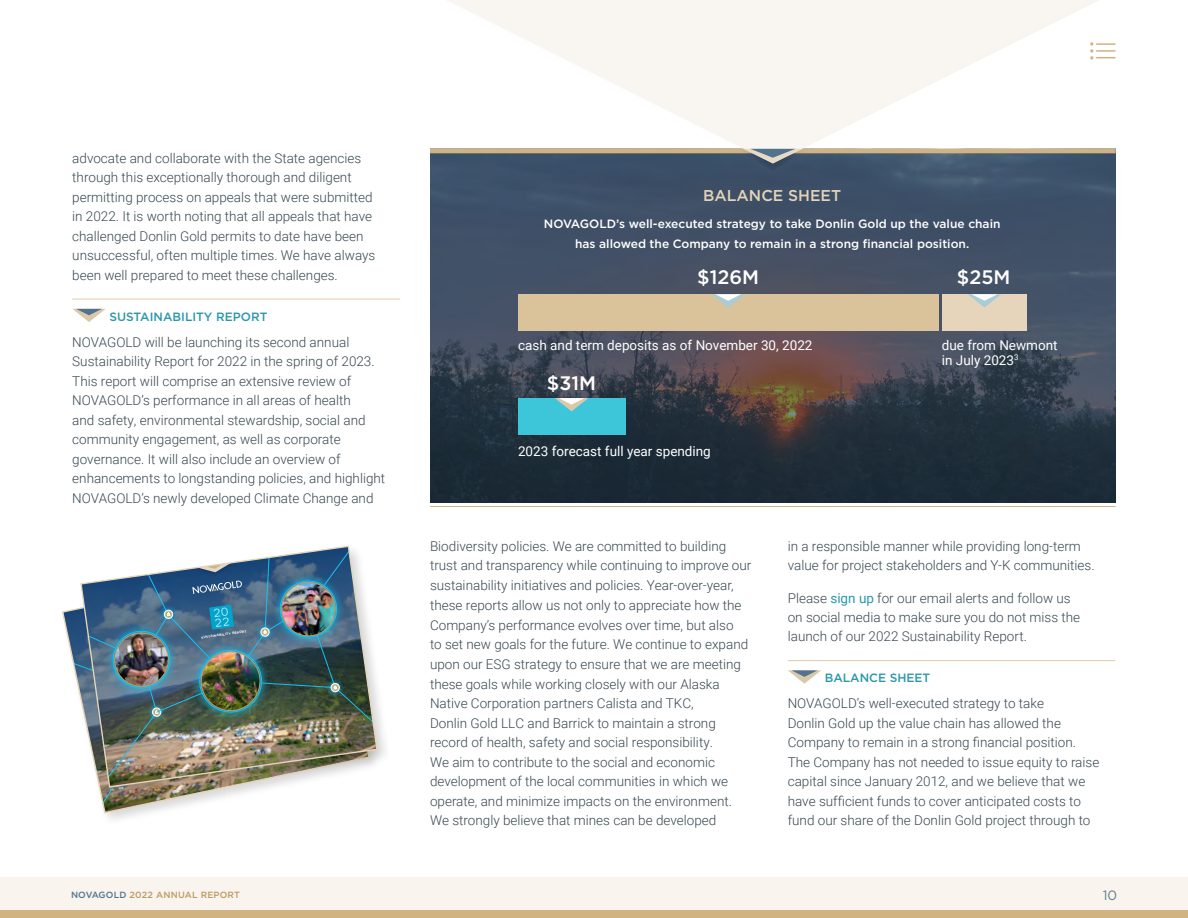
<style>
.page{position:relative;width:1188px;height:918px;background:#fff}
.page>*{position:absolute;margin:0;border:0;box-sizing:border-box;transform-origin:0 0}
.t1{font:500 19.5px "Gotham";color:#fff}
.t2{font:500 15.6px "Gotham";color:#e4d4b8}
.t3{font:300 13.5px/19.5px "Roboto";color:#374851}
.t4{font:13.5px/15px "Roboto";color:#fff}
.t5{font:13.5px "Gotham";color:#617e8c}
.t6{font:500 12px/19.5px "Gotham";color:#fff;text-align:center}
.t7{font:500 12px "Gotham";color:#2b97aa}
.t8{font:11.1px/9.6px "Novecentosanswide";color:#fff}
.t9{font:500 9px "Gotham";letter-spacing:.02em;color:#bd9961}
.t10{font:700 3.15px "Gotham";color:#fff}
.s1{font-weight:400;color:#2b97aa}
.s2{color:#52738f}
</style>
<div class="page">
<div style="left:0;top:878px;width:1188px;height:40px;background:#f9f4ee"></div>
<div style="left:0;top:910px;width:1188px;height:8px;background:#d0b381"></div>
<svg style="left:430px;top:153px;width:686px;height:350px;background:#394454"></svg>
<hr style="left:430px;top:149px;width:686px;height:4px;background:#d0b381">
<hr style="left:72px;top:299px;width:328px;height:1px;background:#e0ccac">
<svg style="left:73px;top:309px;width:32px;height:13px"></svg>
<div style="left:78px;top:544px;width:313px;height:257px;background:#000;opacity:.15"></div>
<svg style="left:63px;top:546px;width:314px;height:267px"></svg>
<img style="left:80px;top:545px;width:298px;height:243px">
<hr style="left:788px;top:660px;width:327px;height:1px;background:#e0ccac">
<svg style="left:788px;top:670px;width:33px;height:14px"></svg>
<div style="left:942px;top:294px;width:84px;height:36px;background:#e6d5bb"></div>
<div style="left:518px;top:294px;width:420px;height:36px;background:#dac29a"></div>
<div style="left:518px;top:398px;width:107px;height:36px;background:#3dc5da"></div>
<svg style="left:712px;top:294px;width:33px;height:14px"></svg>
<svg style="left:555px;top:398px;width:33px;height:13px"></svg>
<svg style="left:968px;top:294px;width:33px;height:14px"></svg>
<hr style="left:430px;top:506px;width:686px;height:1px;background:#d0b381">
<svg style="left:446px;top:0;width:654px;height:163px;fill:#f9f6f1"></svg>
<svg style="left:737px;top:149px;width:72px;height:22px;background:#5f6d7b"></svg>
<svg style="left:1090px;top:42px;width:25px;height:18px"></svg>
<p class="t3" style="left:72px;top:148px;width:305px">advocate and collaborate with the State agencies through this exceptionally thorough and diligent permitting process on appeals that were submitted in 2022. It is worth noting that all appeals that have challenged Donlin Gold permits to date have been unsuccessful, often multiple times. We have always been well prepared to meet these challenges.</p>
<p class="t7" style="left:109px;top:309px;width:160px">SUSTAINABILITY REPORT</p>
<p class="t3" style="left:72px;top:332px;width:315px">NOVAGOLD will be launching its second annual Sustainability Report for 2022 in the spring of 2023.<br>This report will comprise an extensive review of NOVAGOLD’s performance in all areas of health<br>and safety, environmental stewardship, social and community engagement, as well as corporate governance. It will also include an overview of enhancements to longstanding policies, and highlight NOVAGOLD’s newly developed Climate Change and</p>
<p class="t8" style="left:213px;top:609px;width:16px;rotate:-8deg">20<br>22</p>
<p class="t8" style="left:196px;top:628px;width:16px;rotate:-12deg">20<br>22</p>
<p class="t10" style="left:201px;top:635px;width:47px;rotate:-8deg">SUSTAINABILITY REPORT</p>
<p class="t2" style="left:703px;top:185px;width:139px">BALANCE SHEET</p>
<p class="t6" style="left:544px;top:214px;width:458px">NOVAGOLD’s well-executed strategy to take Donlin Gold up the value chain has allowed the Company to remain in a strong financial position.</p>
<h1 class="t1" style="left:697px;top:265px;width:63px">$126M</h1>
<p class="t4" style="left:518px;top:337px;width:296px">cash and term deposits as of November 30, 2022</p>
<h1 class="t1" style="left:547px;top:370px;width:51px">$31M</h1>
<p class="t4" style="left:518px;top:443px;width:194px">2023 forecast full year spending</p>
<h1 class="t1" style="left:957px;top:265px;width:55px">$25M</h1>
<p class="t4" style="left:942px;top:337px;width:117px">due from Newmont in July 2023<sup>3</sup></p>
<p class="t3" style="left:430px;top:536px;width:323px">Biodiversity policies. We are committed to building trust and transparency while continuing to improve our sustainability initiatives and policies. Year-over-year, these reports allow us not only to appreciate how the Company’s performance evolves over time, but also<br>to set new goals for the future. We continue to expand upon our ESG strategy to ensure that we are meeting these goals while working closely with our Alaska Native Corporation partners Calista and TKC,<br>Donlin Gold LLC and Barrick to maintain a strong record of health, safety and social responsibility.<br>We aim to contribute to the social and economic development of the local communities in which we operate, and minimize impacts on the environment.<br>We strongly believe that mines can be developed</p>
<p class="t3" style="left:788px;top:536px;width:308px">in a responsible manner while providing long-term value for project stakeholders and Y-K communities.</p>
<p class="t3" style="left:788px;top:587px;width:294px">Please <span class="s1">sign up</span> for our email alerts and follow us on social media to make sure you do not miss the launch of our 2022 Sustainability Report.</p>
<p class="t7" style="left:825px;top:670px;width:107px">BALANCE SHEET</p>
<p class="t3" style="left:788px;top:693px;width:313px">NOVAGOLD’s well-executed strategy to take<br>Donlin Gold up the value chain has allowed the Company to remain in a strong financial position.<br>The Company has not needed to issue equity to raise capital since January 2012, and we believe that we have sufficient funds to cover anticipated costs to fund our share of the Donlin Gold project through to</p>
<p class="t9" style="left:71px;top:889px;width:171px"><span class="s2">NOVAGOLD</span> 2022 ANNUAL REPORT</p>
<p class="t5" style="left:1103px;top:886px;width:16px">10</p>
</div>
